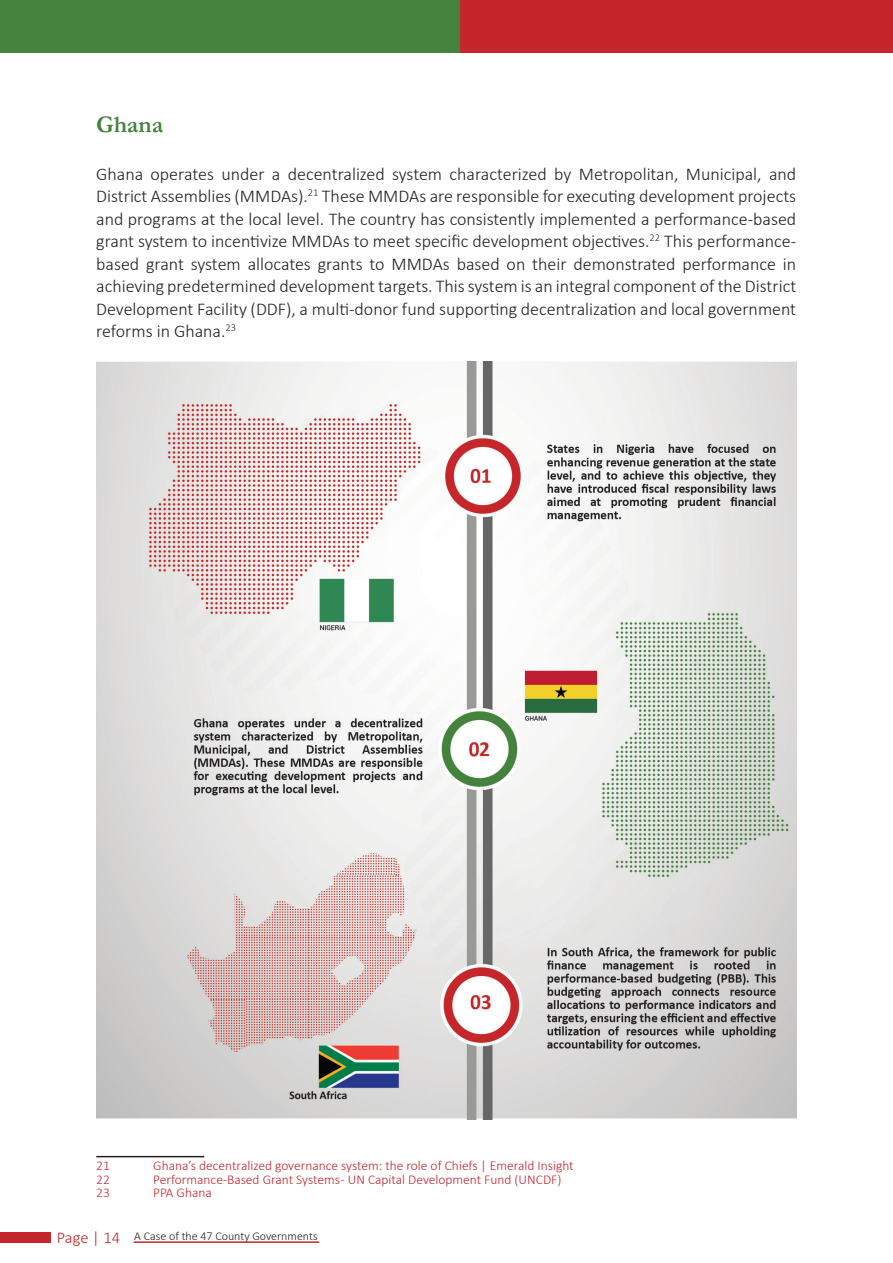
<style>
.page{position:relative;width:893px;height:1263px;background:#fff}
.page>*{position:absolute;margin:0;border:0;box-sizing:border-box;transform-origin:0 0}
.t1{font:700 24px "Garamond";color:#43833e}
.Normal_Mine{font:300 18px/22.5px "Calibri";color:#231f20;text-align:justify}
.Footnote{font:300 13.5px "Calibri";color:#c4262b}
.t2{font:300 12px "Calibri";color:#231f20}
.s1{font-size:16.5px;color:#c4262b}
</style>
<div class="page">
<div style="left:0;top:1232px;width:50px;height:11px;background:#c4262b"></div>
<hr style="left:134px;top:1241px;width:185px;height:2px;background:#c4262b">
<div style="left:0;top:0;width:460px;height:52px;background:#43833e"></div>
<div style="left:460px;top:0;width:433px;height:52px;background:#c4262b"></div>
<hr style="left:96px;top:1156px;width:108px;height:1px;background:#231f20">
<img style="left:96px;top:361px;width:700px;height:759px">
<h2 class="t1" style="left:96px;top:108px;width:68px">Ghana</h2>
<p class="Normal_Mine" style="left:96px;top:163px;width:701px">Ghana operates under a decentralized system characterized by Metropolitan, Municipal, and District Assemblies (MMDAs).<sup>21</sup> These MMDAs are responsible for executing development projects and programs at the local level. The country has consistently implemented a performance-based grant system to incentivize MMDAs to meet specific development objectives.<sup>22</sup> This performance&shy;based grant system allocates grants to MMDAs based on their demonstrated performance in achieving predetermined development targets. This system is an integral component of the District Development Facility (DDF), a multi-donor fund supporting decentralization and local government reforms in Ghana.<sup>23</sup></p>
<p class="Footnote" style="left:96px;top:1157px;width:15px">21</p>
<p class="Footnote" style="left:153px;top:1157px;width:422px">Ghana’s decentralized governance system: the role of Chiefs | Emerald Insight</p>
<p class="Footnote" style="left:96px;top:1171px;width:15px">22</p>
<p class="Footnote" style="left:153px;top:1171px;width:410px">Performance-Based Grant Systems - UN Capital Development Fund (UNCDF)</p>
<p class="Footnote" style="left:96px;top:1184px;width:15px">23</p>
<p class="Footnote" style="left:153px;top:1184px;width:60px">PPA Ghana</p>
<p class="t2" style="left:57px;top:1228px;width:262px"><span class="s1">Page | 14</span> A Case of the 47 County Governments</p>
</div>
